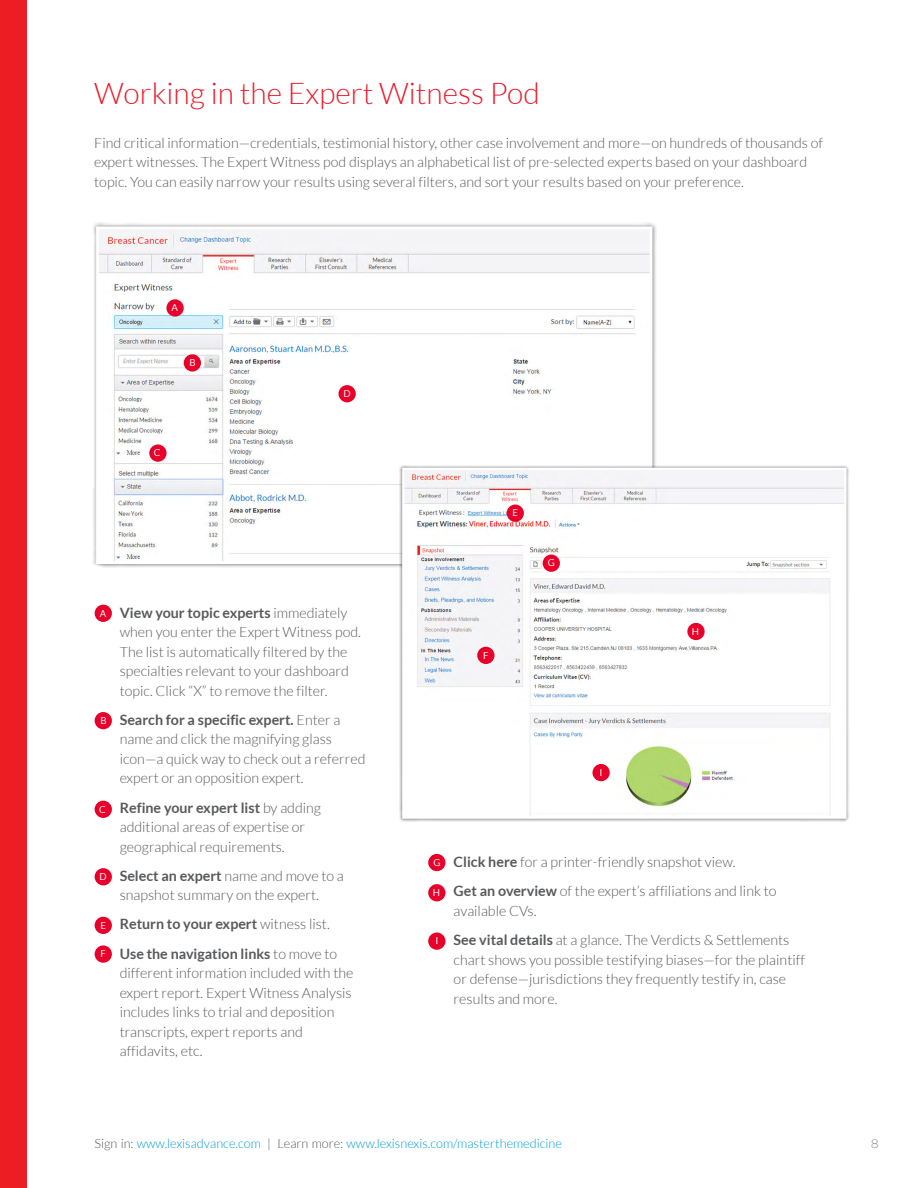
<style>
.page{position:relative;width:918px;height:1188px;background:#fff}
.page>*{position:absolute;margin:0;border:0;box-sizing:border-box;transform-origin:0 0}
.t1{font:300 30px "Lato";color:#ea1d2c}
.t2{font:300 14.25px/19.5px "Lato";color:#58595b}
.t3{font:700 14.25px/29.2px "Lato";color:#58595b}
.t4{font:200 13.2px "Omnes";color:#58595b}
.t5{font:300 12.75px "Lato";color:#009cd9}
.t6{font:9.6px "Lato";color:#fff}
.s1{font-weight:700}
.s2{font-weight:300}
.s3{color:#58595b}
</style>
<div class="page">
<div style="left:0;top:0;width:27px;height:1188px;background:#ed1d24"></div>
<svg style="left:95px;top:225px;width:559px;height:340px"></svg>
<svg style="left:401px;top:467px;width:447px;height:353px"></svg>
<div style="left:95px;top:605px;width:17px;height:17px;background:#e8002a;border-radius:50%"></div>
<div style="left:166px;top:299px;width:18px;height:18px;background:#e8002a;border-radius:50%"></div>
<div style="left:95px;top:712px;width:17px;height:17px;background:#e8002a;border-radius:50%"></div>
<div style="left:184px;top:354px;width:17px;height:18px;background:#e8002a;border-radius:50%"></div>
<div style="left:95px;top:801px;width:17px;height:17px;background:#e8002a;border-radius:50%"></div>
<div style="left:149px;top:444px;width:18px;height:18px;background:#e8002a;border-radius:50%"></div>
<div style="left:95px;top:868px;width:17px;height:17px;background:#e8002a;border-radius:50%"></div>
<div style="left:339px;top:385px;width:17px;height:17px;background:#e8002a;border-radius:50%"></div>
<div style="left:95px;top:917px;width:17px;height:17px;background:#e8002a;border-radius:50%"></div>
<div style="left:507px;top:505px;width:17px;height:17px;background:#e8002a;border-radius:50%"></div>
<div style="left:95px;top:945px;width:17px;height:18px;background:#e8002a;border-radius:50%"></div>
<div style="left:477px;top:647px;width:18px;height:17px;background:#e8002a;border-radius:50%"></div>
<div style="left:428px;top:854px;width:17px;height:17px;background:#e8002a;border-radius:50%"></div>
<div style="left:543px;top:555px;width:17px;height:17px;background:#e8002a;border-radius:50%"></div>
<div style="left:428px;top:884px;width:17px;height:17px;background:#e8002a;border-radius:50%"></div>
<div style="left:687px;top:623px;width:18px;height:17px;background:#e8002a;border-radius:50%"></div>
<div style="left:428px;top:933px;width:17px;height:17px;background:#e8002a;border-radius:50%"></div>
<div style="left:592px;top:764px;width:18px;height:17px;background:#e8002a;border-radius:50%"></div>
<h1 class="t1" style="left:94px;top:77px;width:447px">Working in the Expert Witness Pod</h1>
<p class="t2" style="left:94px;top:133px;width:730px">Find critical information—credentials, testimonial history, other case involvement and more—on hundreds of thousands of expert witnesses. The Expert Witness pod displays an alphabetical list of pre-selected experts based on your dashboard topic. You can easily narrow your results using several filters, and sort your results based on your preference.</p>
<p class="t6" style="left:172px;top:302px;width:8px">A</p>
<p class="t6" style="left:190px;top:357px;width:8px">B</p>
<p class="t6" style="left:154px;top:448px;width:8px">C</p>
<p class="t6" style="left:344px;top:388px;width:9px">D</p>
<p class="t6" style="left:100px;top:608px;width:8px">A</p>
<p class="t6" style="left:101px;top:715px;width:8px">B</p>
<p class="t6" style="left:99px;top:804px;width:8px">C</p>
<p class="t6" style="left:100px;top:871px;width:9px">D</p>
<p class="t6" style="left:100px;top:920px;width:7px">E</p>
<p class="t6" style="left:101px;top:949px;width:7px">F</p>
<p class="t2" style="left:120px;top:603px;width:243px"><span class="s1">View your topic experts</span> immediately when you enter the Expert Witness pod.<br>The list is automatically filtered by the specialties relevant to your dashboard topic. Click “X” to remove the filter.</p>
<p class="t2" style="left:120px;top:710px;width:247px"><span class="s1">Search for a specific expert.</span> Enter a name and click the magnifying glass icon—a quick way to check out a referred expert or an opposition expert.</p>
<p class="t2" style="left:120px;top:798px;width:203px"><span class="s1">Refine your expert list</span> by adding additional areas of expertise or geographical requirements.</p>
<p class="t2" style="left:120px;top:866px;width:226px"><span class="s1">Select an expert</span> name and move to a snapshot summary on the expert.</p>
<p class="t3" style="left:120px;top:909px;width:219px">Return to your expert <span class="s2">witness list.<br></span>Use the navigation links <span class="s2">to move to</span></p>
<p class="t2" style="left:120px;top:963px;width:235px">different information included with the expert report. Expert Witness Analysis includes links to trial and deposition transcripts, expert reports and affidavits, etc.</p>
<p class="t6" style="left:512px;top:508px;width:7px">E</p>
<p class="t6" style="left:548px;top:558px;width:9px">G</p>
<p class="t6" style="left:483px;top:650px;width:7px">F</p>
<p class="t6" style="left:692px;top:626px;width:9px">H</p>
<p class="t6" style="left:600px;top:767px;width:4px">I</p>
<p class="t6" style="left:433px;top:857px;width:9px">G</p>
<p class="t6" style="left:433px;top:887px;width:9px">H</p>
<p class="t6" style="left:435px;top:936px;width:4px">I</p>
<p class="t2" style="left:454px;top:847px;width:324px;line-height:29.2px"><span class="s1">Click here</span> for a printer-friendly snapshot view.<br><span class="s1">Get an overview</span> of the expert’s affiliations and link to</p>
<p class="t2" style="left:454px;top:896px;width:337px;line-height:29.2px">available CVs.<br><span class="s1">See vital details</span> at a glance. The Verdicts &amp; Settlements</p>
<p class="t2" style="left:454px;top:950px;width:353px">chart shows you possible testifying biases—for the plaintiff or defense—jurisdictions they frequently testify in, case results and more.</p>
<p class="t5" style="left:94px;top:1136px;width:469px"><span class="s3">Sign in:</span> www.lexisadvance.com <span class="s3">| Learn more:</span> www.lexisnexis.com/masterthemedicine</p>
<p class="t4" style="left:871px;top:1135px;width:9px">8</p>
</div>
